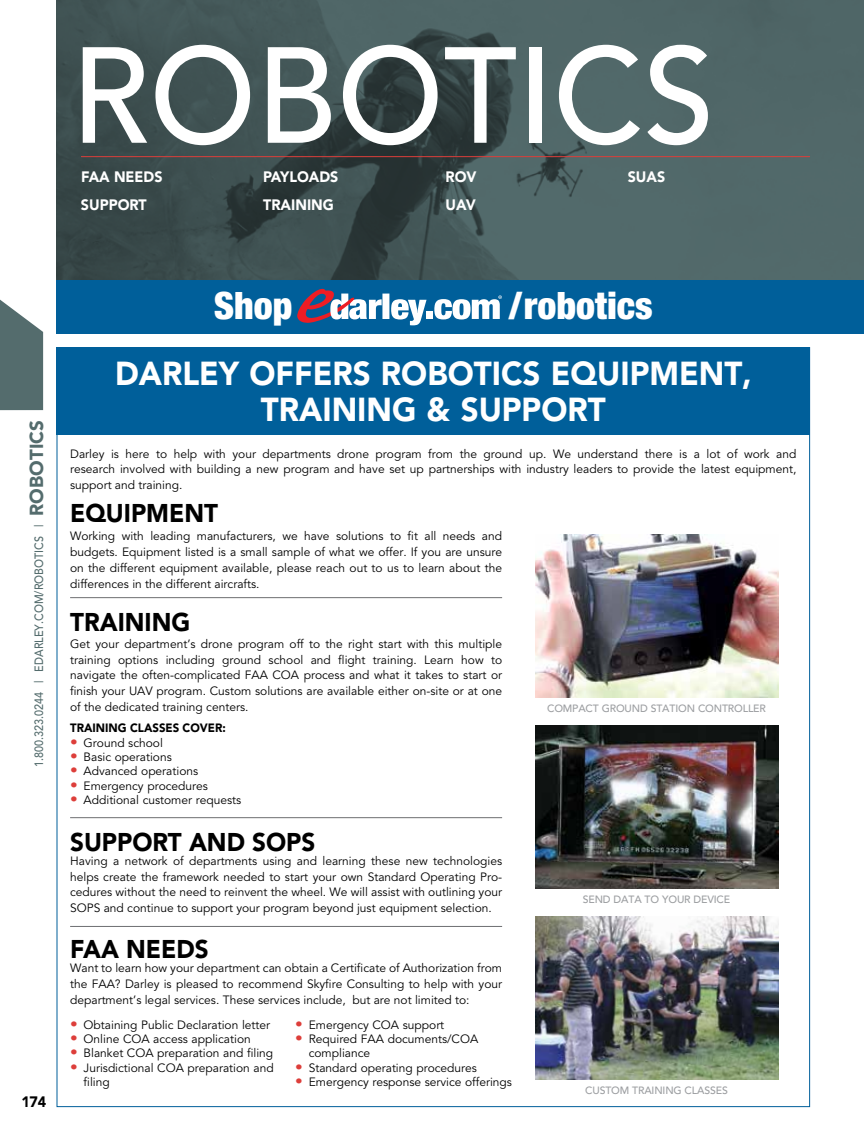
<style>
.page{position:relative;width:864px;height:1134px;background:#fff}
.page>*{position:absolute;margin:0;border:0;box-sizing:border-box;transform-origin:0 0}
.t1{font:500 135px "Avenir";color:#fff;scale:.95 1}
.t2{font:40.5px "Sans Black Condensed DTC";color:#fff}
.t3{font:900 33px/36px "Avenir";color:#fff;text-align:center;scale:.95 1}
.t4{font:900 25.5px "Avenir";color:#000;scale:.95 1}
.t5{font:900 15px "Avenir";color:#fff;scale:.95 1}
.t6{font:900 15px "Avenir";color:#000;scale:.95 1}
.t7{font:12px/15.8px "Avenir";color:#000;text-align:justify}
.t8{font:500 12px "Avenir";color:#546c6d;scale:.9 1}
.t9{font:900 12px "Avenir";color:#000;scale:.95 1}
.t10{font:500 10.5px "Avenir";letter-spacing:-.015em;color:#9d9fa2}
.s1{font-weight:900;font-size:18.75px}
.s2{font-size:14.4px;color:#dd3e3a}
</style>
<div class="page">
<svg style="left:0;top:299px;width:43px;height:111px;background:#6d8283"></svg>
<div style="left:57px;top:347px;width:753px;height:88px;background:#005f9a"></div>
<svg style="left:57px;top:0;width:807px;height:280px;background:#455859"></svg>
<div style="left:57px;top:280px;width:807px;height:54px;background:#005f9a"></div>
<hr style="left:81px;top:156px;width:729px;height:1px;background:#dd3e3a">
<div style="left:382px;top:294px;width:7px;height:25px;background:#fff"></div>
<svg style="left:391px;top:299px;width:36px;height:26px"></svg>
<div style="left:426px;top:312px;width:6px;height:7px;background:#fff"></div>
<svg style="left:297px;top:289px;width:85px;height:34px"></svg>
<svg style="left:434px;top:295px;width:68px;height:24px"></svg>
<hr style="left:70px;top:817px;width:432px;height:1px;background:#6d6e71">
<hr style="left:70px;top:926px;width:432px;height:1px;background:#6d6e71">
<hr style="left:70px;top:597px;width:432px;height:1px;background:#6d6e71">
<img style="left:535px;top:535px;width:243px;height:162px">
<img style="left:535px;top:726px;width:243px;height:162px">
<img style="left:535px;top:916px;width:243px;height:163px">
<h1 class="t1" style="left:71px;top:18px;width:679px">ROBOTICS</h1>
<p class="t5" style="left:81px;top:168px;width:87px">FAA NEEDS</p>
<p class="t5" style="left:263px;top:168px;width:81px">PAYLOADS</p>
<p class="t5" style="left:445px;top:168px;width:34px">ROV</p>
<p class="t5" style="left:628px;top:168px;width:41px">SUAS</p>
<p class="t5" style="left:81px;top:196px;width:71px">SUPPORT</p>
<p class="t5" style="left:263px;top:196px;width:76px">TRAINING</p>
<p class="t5" style="left:445px;top:196px;width:33px">UAV</p>
<p class="t8" style="left:32px;top:767px;width:387px;rotate:-90deg">1.800.323.0244 | EDARLEY.COM/ROBOTICS | <span class="s1">ROBOTICS</span></p>
<p class="t6" style="left:21px;top:1092px;width:28px">174</p>
<h2 class="t2" style="left:214px;top:281px;width:80px">Shop</h2>
<h2 class="t2" style="left:509px;top:281px;width:145px">/robotics</h2>
<h3 class="t3" style="left:115px;top:355px;width:672px">DARLEY OFFERS ROBOTICS EQUIPMENT,<br>TRAINING &amp; SUPPORT</h3>
<p class="t7" style="left:70px;top:446px;width:728px">Darley is here to help with your departments drone program from the ground up. We understand there is a lot of work and research involved with building a new program and have set up partnerships with industry leaders to provide the latest equipment, support and training.</p>
<h3 class="t4" style="left:70px;top:498px;width:157px">EQUIPMENT</h3>
<p class="t7" style="left:70px;top:529px;width:434px">Working with leading manufacturers, we have solutions to fit all needs and budgets. Equipment listed is a small sample of what we offer. If you are unsure on the different equipment available, please reach out to us to learn about the differences in the different aircrafts.</p>
<h3 class="t4" style="left:70px;top:607px;width:128px">TRAINING</h3>
<p class="t7" style="left:70px;top:636px;width:434px">Get your department’s drone program off to the right start with this multiple training options including ground school and flight training. Learn how to navigate the often-complicated FAA COA process and what it takes to start or finish your UAV program. Custom solutions are available either on-site or at one of the dedicated training centers.</p>
<p class="t9" style="left:70px;top:720px;width:165px">TRAINING CLASSES COVER:</p>
<p class="t7" style="left:70px;top:735px;width:94px"><span class="s2">•</span> Ground school</p>
<p class="t7" style="left:70px;top:749px;width:103px"><span class="s2">•</span> Basic operations</p>
<p class="t7" style="left:70px;top:764px;width:130px"><span class="s2">•</span> Advanced operations</p>
<p class="t7" style="left:70px;top:778px;width:139px"><span class="s2">•</span> Emergency procedures</p>
<p class="t7" style="left:70px;top:792px;width:173px"><span class="s2">•</span> Additional customer requests</p>
<h3 class="t4" style="left:70px;top:827px;width:260px">SUPPORT AND SOPS</h3>
<p class="t7" style="left:70px;top:853px;width:434px">Having a network of departments using and learning these new technologies helps create the framework needed to start your own Standard Operating Pro&shy;cedures without the need to reinvent the wheel. We will assist with outlining your SOPS and continue to support your program beyond just equipment selection.</p>
<h3 class="t4" style="left:70px;top:934px;width:147px">FAA NEEDS</h3>
<p class="t7" style="left:70px;top:960px;width:434px">Want to learn how your department can obtain a Certificate of Authorization from the FAA? Darley is pleased to recommend Skyfire Consulting to help with your department’s legal services. These services include, but are not limited to:</p>
<p class="t7" style="left:70px;top:1017px;width:202px"><span class="s2">•</span> Obtaining Public Declaration letter</p>
<p class="t7" style="left:70px;top:1032px;width:182px"><span class="s2">•</span> Online COA access application</p>
<p class="t7" style="left:70px;top:1046px;width:205px"><span class="s2">•</span> Blanket COA preparation and filing</p>
<p class="t7" style="left:84px;top:1061px;width:192px;line-height:14.2px;text-indent:-14px"><span class="s2">•</span> Jurisdictional COA preparation and filing</p>
<p class="t7" style="left:295px;top:1017px;width:151px"><span class="s2">•</span> Emergency COA support</p>
<p class="t7" style="left:309px;top:1032px;width:171px;line-height:14.2px;text-indent:-14px"><span class="s2">•</span> Required FAA documents/COA compliance</p>
<p class="t7" style="left:295px;top:1060px;width:183px"><span class="s2">•</span> Standard operating procedures</p>
<p class="t7" style="left:295px;top:1074px;width:218px"><span class="s2">•</span> Emergency response service offerings</p>
<p class="t10" style="left:547px;top:702px;width:220px">COMPACT GROUND STATION CONTROLLER</p>
<p class="t10" style="left:583px;top:893px;width:149px">SEND DATA TO YOUR DEVICE</p>
<p class="t10" style="left:585px;top:1084px;width:144px">CUSTOM TRAINING CLASSES</p>
</div>
